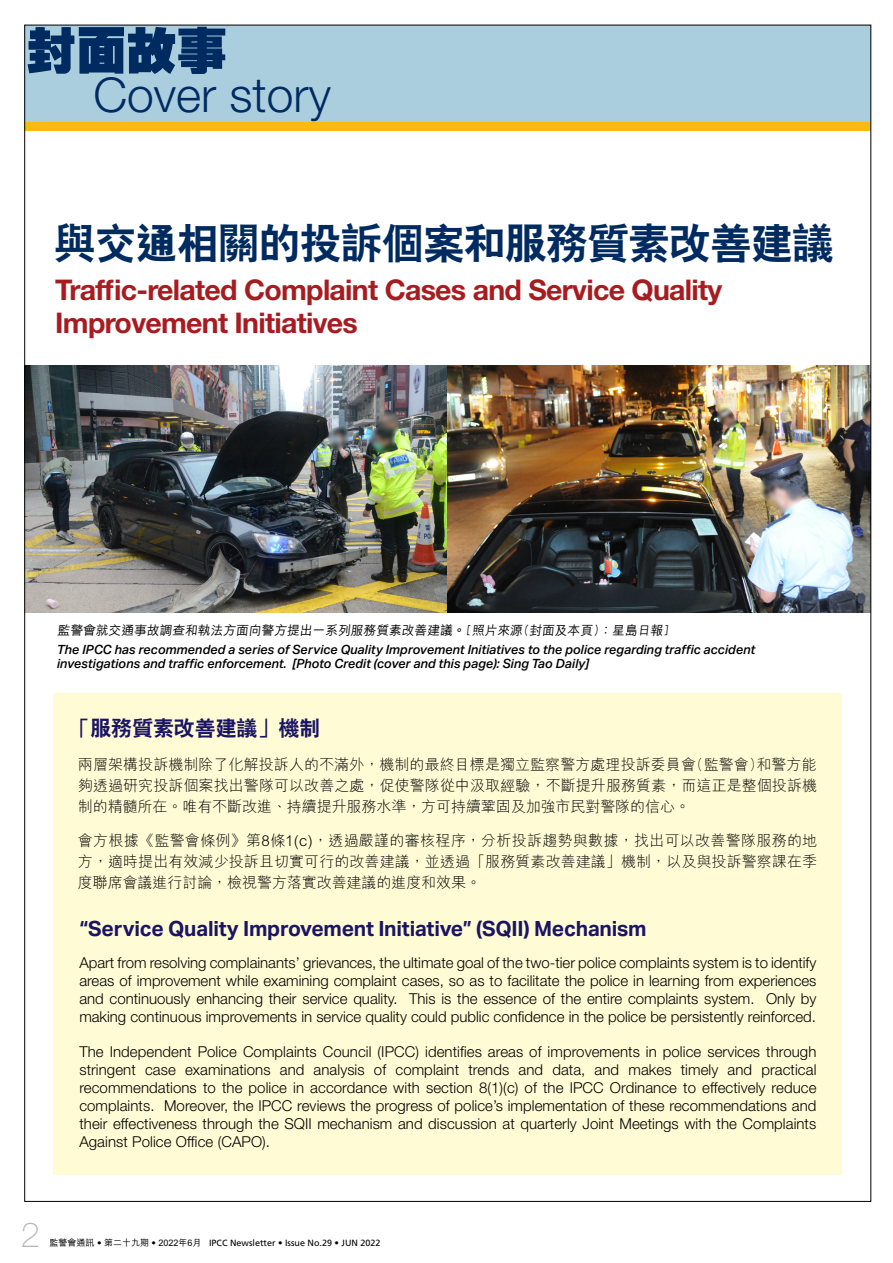
<style>
.page{position:relative;width:893px;height:1263px;background:#fff}
.page>*{position:absolute;margin:0;border:0;box-sizing:border-box;transform-origin:0 0}
.t1{font:800 50.25px "C Hei HK";color:#002b60}
.t2{font:300 48px "Helvetica Neue";color:#002b60}
.t3{font:800 41.85px "C Hei 2 HK";letter-spacing:-.02em;color:#002b60}
.t4{font:100 34.5px "Helvetica Neue";color:#b6b8ba}
.t5{font:700 28.5px/33px "Helvetica Neue";letter-spacing:-.025em;color:#a71c20}
.t6{font:700 21px "Aktiv Grotesk";letter-spacing:-.01em;color:#1b1464}
.t7{font:800 21px "C Hei 2 HK";letter-spacing:-.005em;color:#1b1464}
.t8{font:300 15px/18px "Helvetica Neue";letter-spacing:.005em;color:#000;text-align:justify}
.t9{font:300 15px/21px "M Hei HK";letter-spacing:-.005em;color:#000;text-align:justify}
.t10{font:italic 500 12.75px/13.5px "Aktiv Grotesk";color:#000}
.t11{font:500 12.75px "M Hei HK";color:#000}
.t12{font:9px "Frutiger";color:#000}
.s1{font-family:"M Hei HK";font-weight:500}
</style>
<div class="page">
<img style="left:27px;top:365px;width:842px;height:247px">
<div style="left:54px;top:693px;width:788px;height:481px;background:#fffcd5"></div>
<div style="left:25px;top:25px;width:846px;height:105px;background:#abcedf"></div>
<div style="left:25px;top:122px;width:846px;height:9px;background:#fdb913"></div>
<h1 class="t1" style="left:26px;top:17px;width:202px">封面故事</h1>
<h2 class="t2" style="left:93px;top:65px;width:239px">Cover story</h2>
<h3 class="t3" style="left:54px;top:216px;width:782px">與交通相關的投訴個案和服務質素改善建議</h3>
<h3 class="t5" style="left:55px;top:273px;width:668px">Traffic-related Complaint Cases and Service Quality<br>Improvement Initiatives</h3>
<p class="t11" style="left:57px;top:621px;width:615px">監警會就交通事故調查和執法方面向警方提出一系列服務質素改善建議。[照片來源(封面及本頁)：星島日報]</p>
<p class="t10" style="left:57px;top:643px;width:700px">The IPCC has recommended a series of Service Quality Improvement Initiatives to the police regarding traffic accident investigations and traffic enforcement. [Photo Credit (cover and this page): Sing Tao Daily]</p>
<h3 class="t7" style="left:69px;top:714px;width:252px">「服務質素改善建議」機制</h3>
<p class="t9" style="left:78px;top:754px;width:741px">兩層架構投訴機制除了化解投訴人的不滿外，機制的最終目標是獨立監察警方處理投訴委員會(監警會)和警方能夠透過研究投訴個案找出警隊可以改善之處，促使警隊從中汲取經驗，不斷提升服務質素，而這正是整個投訴機制的精髓所在。唯有不斷改進、持續提升服務水準，方可持續鞏固及加強市民對警隊的信心。</p>
<p class="t9" style="left:78px;top:829px;width:741px">會方根據《監警會條例》第8條1(c)，透過嚴謹的審核程序，分析投訴趨勢與數據，找出可以改善警隊服務的地方，適時提出有效減少投訴且切實可行的改善建議，並透過「服務質素改善建議」機制，以及與投訴警察課在季度聯席會議進行討論，檢視警方落實改善建議的進度和效果。</p>
<h3 class="t6" style="left:79px;top:915px;width:569px">“Service Quality Improvement Initiative” (SQII) Mechanism</h3>
<p class="t8" style="left:79px;top:953px;width:739px">Apart from resolving complainants’ grievances, the ultimate goal of the two-tier police complaints system is to identify areas of improvement while examining complaint cases, so as to facilitate the police in learning from experiences and continuously enhancing their service quality. This is the essence of the entire complaints system. Only by making continuous improvements in service quality could public confidence in the police be persistently reinforced.</p>
<p class="t8" style="left:79px;top:1042px;width:739px">The Independent Police Complaints Council (IPCC) identifies areas of improvements in police services through stringent case examinations and analysis of complaint trends and data, and makes timely and practical recommendations to the police in accordance with section 8(1)(c) of the IPCC Ordinance to effectively reduce complaints. Moreover, the IPCC reviews the progress of police’s implementation of these recommendations and their effectiveness through the SQII mechanism and discussion at quarterly Joint Meetings with the Complaints Against Police Office (CAPO).</p>
<h3 class="t4" style="left:21px;top:1215px;width:21px">2</h3>
<p class="t12" style="left:50px;top:1237px;width:333px"><span class="s1">監警會通訊</span> • <span class="s1">第二十九期</span> • <span class="s1">2022年6月</span> IPCC Newsletter • Issue No.29 • JUN 2022</p>
</div>
